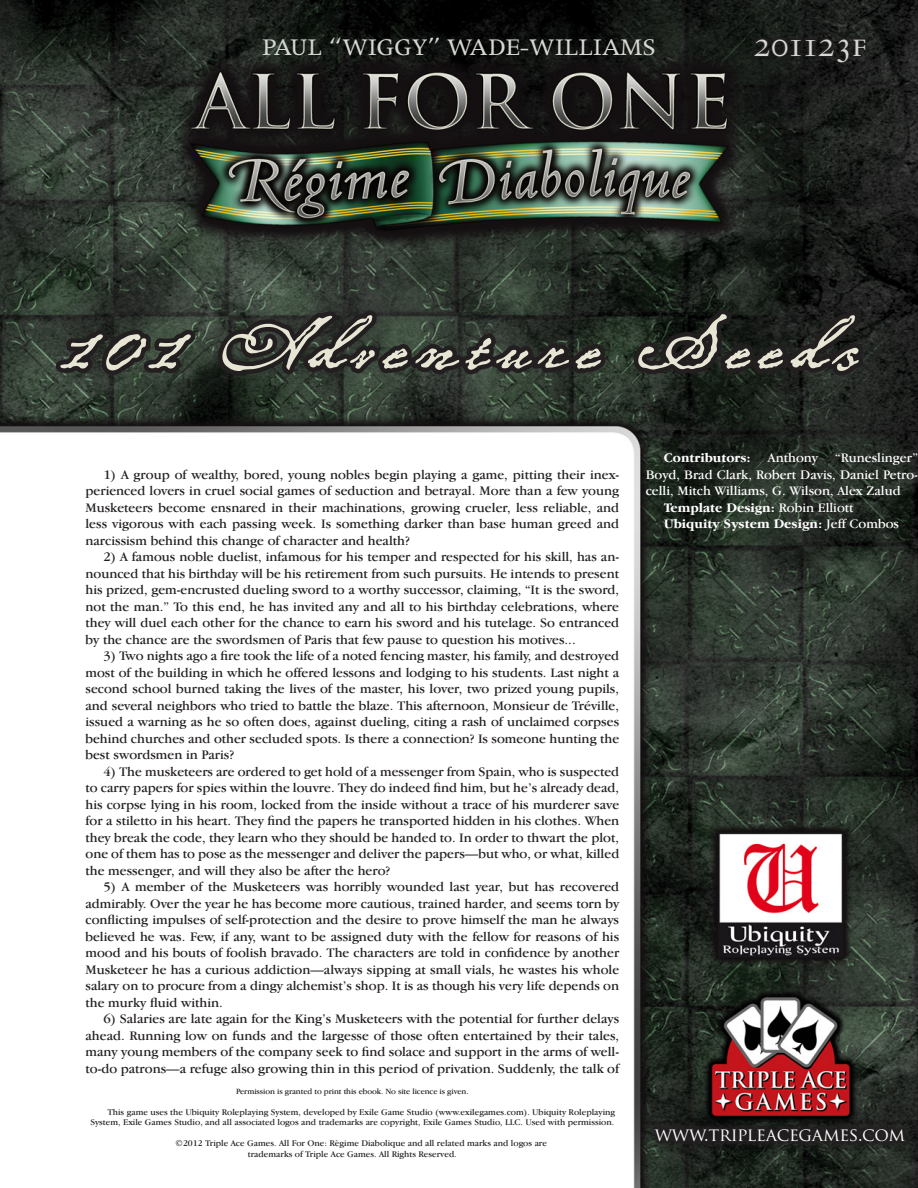
<style>
.page{position:relative;width:918px;height:1188px;background:#fff}
.page>*{position:absolute;margin:0;border:0;box-sizing:border-box;transform-origin:0 0}
.t1{font:96px "P22 Roanoke Script";letter-spacing:.1em;color:#e7e5d4}
.t2{font:37.5px "Bembo Expert";letter-spacing:-.025em;color:#d6d9d3}
.back_cover{font:27px "Apollo";color:#d6d9d3}
.Paragraph_Style_1_co{font:18px "Trajan Pro";letter-spacing:-.02em;color:#fff}
.PARAGRAPH{font:13.5px/16.5px "Garamond IT Cby BT";color:#231f20;text-align:justify}
.PARAGRAPH-2{font:13.5px/16.5px "Garamond IT Cby BT";color:#fff;text-align:justify}
.PARAGRAPH-3{font:700 13.5px "Garamond IT Cby BT";color:#fff}
.PARAGRAPH-4{font:9px/10.5px "Garamond IT Cby BT";color:#231f20;text-align:right}
.copyright_2{font:8.25px "Garamond IT Cby BT";letter-spacing:-.01em;color:#231f20}
.s1{font-weight:400}
</style>
<div class="page">
<img style="left:0;top:0;width:918px;height:1188px">
<svg style="left:231px;top:36px;width:638px;height:55px;background:#1f201e"></svg>
<svg style="left:53px;top:321px;width:150px;height:59px;background:#2d322c"></svg>
<svg style="left:210px;top:305px;width:132px;height:358px"></svg>
<svg style="left:299px;top:306px;width:312px;height:78px;background:#2c312b"></svg>
<svg style="left:629px;top:306px;width:243px;height:75px;background:#1e201d"></svg>
<svg style="left:647px;top:1120px;width:266px;height:29px"></svg>
<svg style="left:653px;top:1092px;width:254px;height:79px;background:#372523"></svg>
<p class="back_cover" style="left:262px;top:32px;width:395px">PAUL “WIGGY” WADE-WILLIAMS</p>
<p class="t2" style="left:754px;top:27px;width:114px">201123f</p>
<p class="t1" style="left:61px;top:298px;width:798px">101 Adventure Seeds</p>
<p class="PARAGRAPH" style="left:86px;top:466px;width:535px;text-indent:18px">1) A group of wealthy, bored, young nobles begin playing a game, pitting their inex&shy;perienced lovers in cruel social games of seduction and betrayal. More than a few young Musketeers become ensnared in their machinations, growing crueler, less reliable, and less vigorous with each passing week. Is something darker than base human greed and narcissism behind this change of character and health?</p>
<p class="PARAGRAPH" style="left:86px;top:548px;width:535px;text-indent:18px">2) A famous noble duelist, infamous for his temper and respected for his skill, has an&shy;nounced that his birthday will be his retirement from such pursuits. He intends to present his prized, gem-encrusted dueling sword to a worthy successor, claiming, “It is the sword, not the man.” To this end, he has invited any and all to his birthday celebrations, where they will duel each other for the chance to earn his sword and his tutelage. So entranced by the chance are the swordsmen of Paris that few pause to question his motives...</p>
<p class="PARAGRAPH" style="left:86px;top:647px;width:535px;text-indent:18px">3) Two nights ago a fire took the life of a noted fencing master, his family, and destroyed most of the building in which he offered lessons and lodging to his students. Last night a second school burned taking the lives of the master, his lover, two prized young pupils, and several neighbors who tried to battle the blaze. This afternoon, Monsieur de Tréville, issued a warning as he so often does, against dueling, citing a rash of unclaimed corpses behind churches and other secluded spots. Is there a connection? Is someone hunting the best swordsmen in Paris?</p>
<p class="PARAGRAPH" style="left:86px;top:763px;width:535px;text-indent:18px">4) The musketeers are ordered to get hold of a messenger from Spain, who is suspected to carry papers for spies within the louvre. They do indeed find him, but he’s already dead, his corpse lying in his room, locked from the inside without a trace of his murderer save for a stiletto in his heart. They find the papers he transported hidden in his clothes. When they break the code, they learn who they should be handed to. In order to thwart the plot, one of them has to pose as the messenger and deliver the papers—but who, or what, killed the messenger, and will they also be after the hero?</p>
<p class="PARAGRAPH" style="left:86px;top:878px;width:535px;text-indent:18px">5) A member of the Musketeers was horribly wounded last year, but has recovered admirably. Over the year he has become more cautious, trained harder, and seems torn by conflicting impulses of self-protection and the desire to prove himself the man he always believed he was. Few, if any, want to be assigned duty with the fellow for reasons of his mood and his bouts of foolish bravado. The characters are told in confidence by another Musketeer he has a curious addiction—always sipping at small vials, he wastes his whole salary on to procure from a dingy alchemist’s shop. It is as though his very life depends on the murky fluid within.</p>
<p class="PARAGRAPH" style="left:86px;top:1010px;width:535px;text-indent:18px">6) Salaries are late again for the King’s Musketeers with the potential for further delays ahead. Running low on funds and the largesse of those often entertained by their tales, many young members of the company seek to find solace and support in the arms of well&shy;to-do patrons—a refuge also growing thin in this period of privation. Suddenly, the talk of</p>
<p class="copyright_2" style="left:236px;top:1086px;width:234px">Permission is granted to print this ebook. No site licence is given.</p>
<p class="PARAGRAPH-4" style="left:90px;top:1106px;width:526px">This game uses the Ubiquity Roleplaying System, developed by Exile Game Studio (www.exilegames.com). Ubiquity Roleplaying<br>System, Exile Games Studio, and all associated logos and trademarks are copyright, Exile Games Studio, LLC. Used with permission.</p>
<p class="PARAGRAPH-4" style="left:248px;top:1138px;width:301px;text-align:left;text-indent:-72px">©2012 Triple Ace Games. All For One: Règime Diabolique and all related marks and logos are trademarks of Triple Ace Games. All Rights Reserved.</p>
<p class="PARAGRAPH-3" style="left:664px;top:450px;width:89px">Contributors:</p>
<p class="PARAGRAPH-2" style="left:768px;top:449px;width:52px">Anthony</p>
<p class="PARAGRAPH-2" style="left:646px;top:449px;width:274px;text-indent:189px">“Runeslinger” Boyd, Brad Clark, Robert Davis, Daniel Petro&shy;celli, Mitch Williams, G. Wilson, Alex Zalud</p>
<p class="PARAGRAPH-3" style="left:664px;top:500px;width:191px">Template Design: <span class="s1">Robin Elliott</span></p>
<p class="PARAGRAPH-3" style="left:664px;top:516px;width:237px">Ubiquity System Design: <span class="s1">Jeff Combos</span></p>
<p class="Paragraph_Style_1_co" style="left:655px;top:1123px;width:252px">WWW.TRIPLEACEGAMES.COM</p>
</div>
